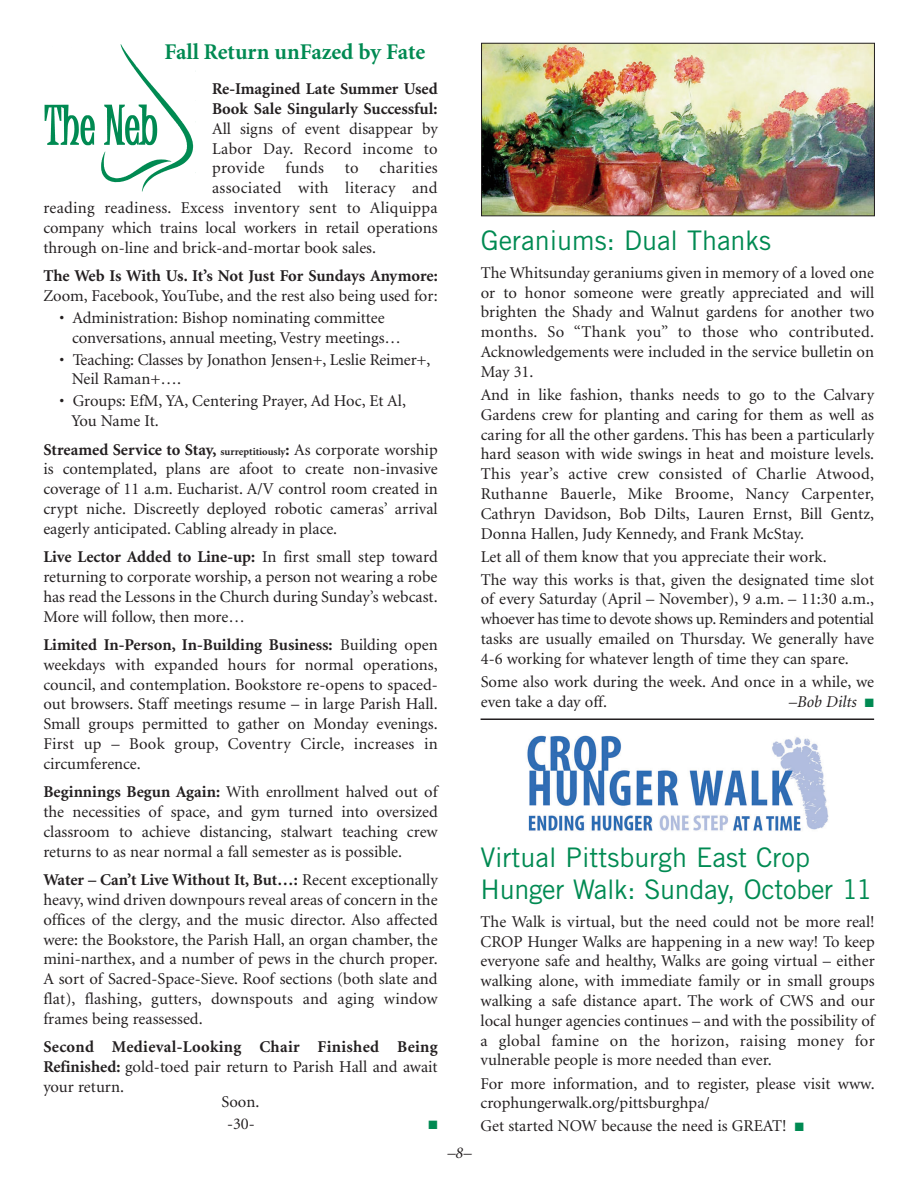
<style>
.page{position:relative;width:918px;height:1188px;background:#fff}
.page>*{position:absolute;margin:0;border:0;box-sizing:border-box;transform-origin:0 0}
.t1{font:27px/32.4px "Trade Gothic";color:#008a52}
.t2{font:700 22.5px "Minion";color:#008a52}
.t3{font:16.5px/19.8px "Minion";color:#231f20;text-align:justify}
.t4{font:700 16.5px/19.8px "Minion";color:#231f20}
.t5{font:16.5px "Minion";letter-spacing:.02em;color:#231f20}
.t6{font:italic 16.5px "Minion";color:#231f20}
.t7{font:12px "Zapf Dingbats ITC";color:#008a52}
.s1{font-weight:700}
.s2{font-weight:700;font-size:10.5px}
.s3{font-weight:400}
.s4{color:#008a52}
</style>
<div class="page">
<img style="left:44px;top:44px;width:150px;height:148px">
<img style="left:483px;top:45px;width:390px;height:169px">
<div style="left:481px;top:43px;width:394px;height:173px;border:1px solid #231f20"></div>
<hr style="left:481px;top:718px;width:393px;height:2px;background:#231f20">
<img style="left:527px;top:735px;width:302px;height:96px">
<h2 class="t2" style="left:164px;top:43px;width:262px">Fall Return unFazed by Fate</h2>
<p class="t4" style="left:212px;top:80px;width:227px">Re-Imagined Late Summer Used<br>Book Sale Singularly Successful:</p>
<p class="t3" style="left:212px;top:120px;width:227px">All signs of event disappear by Labor Day. Record income to provide</p>
<p class="t3" style="left:286px;top:160px;width:40px">funds</p>
<p class="t3" style="left:345px;top:160px;width:15px">to</p>
<p class="t5" style="left:380px;top:162px;width:60px">charities</p>
<p class="t5" style="left:212px;top:181px;width:227px">associated with literacy and</p>
<p class="t3" style="left:43px;top:199px;width:396px">reading readiness. Excess inventory sent to Aliquippa</p>
<p class="t3" style="left:43px;top:219px;width:396px">company which trains local workers in retail operations</p>
<p class="t3" style="left:43px;top:239px;width:334px">through on-line and brick-and-mortar book sales.</p>
<p class="t4" style="left:43px;top:267px;width:396px">The Web Is With Us. It’s Not Just For Sundays Anymore:</p>
<p class="t3" style="left:43px;top:287px;width:396px">Zoom, Facebook, YouTube, and the rest also being used for:</p>
<p class="t3" style="left:72px;top:309px;width:331px;text-indent:-13px">• Administration: Bishop nominating committee conversations, annual meeting, Vestry meetings…</p>
<p class="t3" style="left:72px;top:351px;width:360px;text-indent:-12px">• Teaching: Classes by Jonathon Jensen+, Leslie Reimer+,<br>Neil Raman+….</p>
<p class="t3" style="left:72px;top:393px;width:336px;text-indent:-12px">• Groups: EfM, YA, Centering Prayer, Ad Hoc, Et Al,<br>You Name It.</p>
<p class="t3" style="left:43px;top:441px;width:396px"><span class="s1">Streamed Service to Stay,</span> <span class="s2">surreptitiously</span><span class="s1">:</span> As corporate worship is contemplated, plans are afoot to create non-invasive coverage of 11 a.m. Eucharist. A/V control room created in crypt niche. Discreetly deployed robotic cameras’ arrival eagerly anticipated. Cabling already in place.</p>
<p class="t3" style="left:43px;top:548px;width:396px"><span class="s1">Live Lector Added to Line-up:</span> In first small step toward returning to corporate worship, a person not wearing a robe has read the Lessons in the Church during Sunday’s webcast.<br>More will follow, then more…</p>
<p class="t3" style="left:43px;top:636px;width:396px"><span class="s1">Limited In-Person, In-Building Business:</span> Building open weekdays with expanded hours for normal operations, council, and contemplation. Bookstore re-opens to spaced&shy;out browsers. Staff meetings resume – in large Parish Hall.<br>Small groups permitted to gather on Monday evenings.<br>First up – Book group, Coventry Circle, increases in circumference.</p>
<p class="t3" style="left:43px;top:784px;width:396px"><span class="s1">Beginnings Begun Again:</span> With enrollment halved out of the necessities of space, and gym turned into oversized classroom to achieve distancing, stalwart teaching crew returns to as near normal a fall semester as is possible.</p>
<p class="t3" style="left:43px;top:871px;width:396px"><span class="s1">Water – Can’t Live Without It, But…:</span> Recent exceptionally heavy, wind driven downpours reveal areas of concern in the offices of the clergy, and the music director. Also affected were: the Bookstore, the Parish Hall, an organ chamber, the mini-narthex, and a number of pews in the church proper.<br>A sort of Sacred-Space-Sieve. Roof sections (both slate and flat), flashing, gutters, downspouts and aging window frames being reassessed.</p>
<p class="t4" style="left:43px;top:1038px;width:396px;text-align:justify">Second Medieval-Looking Chair Finished Being Refinished: <span class="s3">gold-toed pair return to Parish Hall and await your return.</span></p>
<p class="t3" style="left:222px;top:1092px;width:39px;line-height:22.5px;text-align:center">Soon. -30-</p>
<p class="t7" style="left:429px;top:1121px;width:11px">■</p>
<p class="t6" style="left:447px;top:1146px;width:26px">–8–</p>
<h1 class="t1" style="left:481px;top:228px;width:292px">Geraniums: Dual Thanks</h1>
<p class="t3" style="left:481px;top:264px;width:395px">The Whitsunday geraniums given in memory of a loved one or to honor someone were greatly appreciated and will brighten the Shady and Walnut gardens for another two months. So “Thank you” to those who contributed.<br>Acknowledgements were included in the service bulletin on May 31.</p>
<p class="t3" style="left:481px;top:386px;width:395px">And in like fashion, thanks needs to go to the Calvary Gardens crew for planting and caring for them as well as caring for all the other gardens. This has been a particularly hard season with wide swings in heat and moisture levels.<br>This year’s active crew consisted of Charlie Atwood, Ruthanne Bauerle, Mike Broome, Nancy Carpenter, Cathryn Davidson, Bob Dilts, Lauren Ernst, Bill Gentz, Donna Hallen, Judy Kennedy, and Frank McStay.</p>
<p class="t3" style="left:481px;top:546px;width:395px;line-height:23.1px">Let all of them know that you appreciate their work.<br>The way this works is that, given the designated time slot</p>
<p class="t3" style="left:481px;top:591px;width:395px">of every Saturday (April – November), 9 a.m. – 11:30 a.m., whoever has time to devote shows up. Reminders and potential tasks are usually emailed on Thursday. We generally have 4-6 working for whatever length of time they can spare.</p>
<p class="t3" style="left:481px;top:673px;width:395px">Some also work during the week. And once in a while, we even take a day off.</p>
<p class="t6" style="left:789px;top:695px;width:87px">–Bob Dilts <span class="s4">■</span></p>
<h1 class="t1" style="left:481px;top:844px;width:394px">Virtual Pittsburgh East Crop<br>Hunger Walk: Sunday, October 11</h1>
<p class="t3" style="left:481px;top:913px;width:396px">The Walk is virtual, but the need could not be more real!<br>CROP Hunger Walks are happening in a new way! To keep everyone safe and healthy, Walks are going virtual – either walking alone, with immediate family or in small groups walking a safe distance apart. The work of CWS and our local hunger agencies continues – and with the possibility of a global famine on the horizon, raising money for vulnerable people is more needed than ever.</p>
<p class="t3" style="left:481px;top:1075px;width:396px">For more information, and to register, please visit www. crophungerwalk.org/pittsburghpa/</p>
<p class="t3" style="left:481px;top:1118px;width:325px">Get started NOW because the need is GREAT! <span class="s4">■</span></p>
</div>
